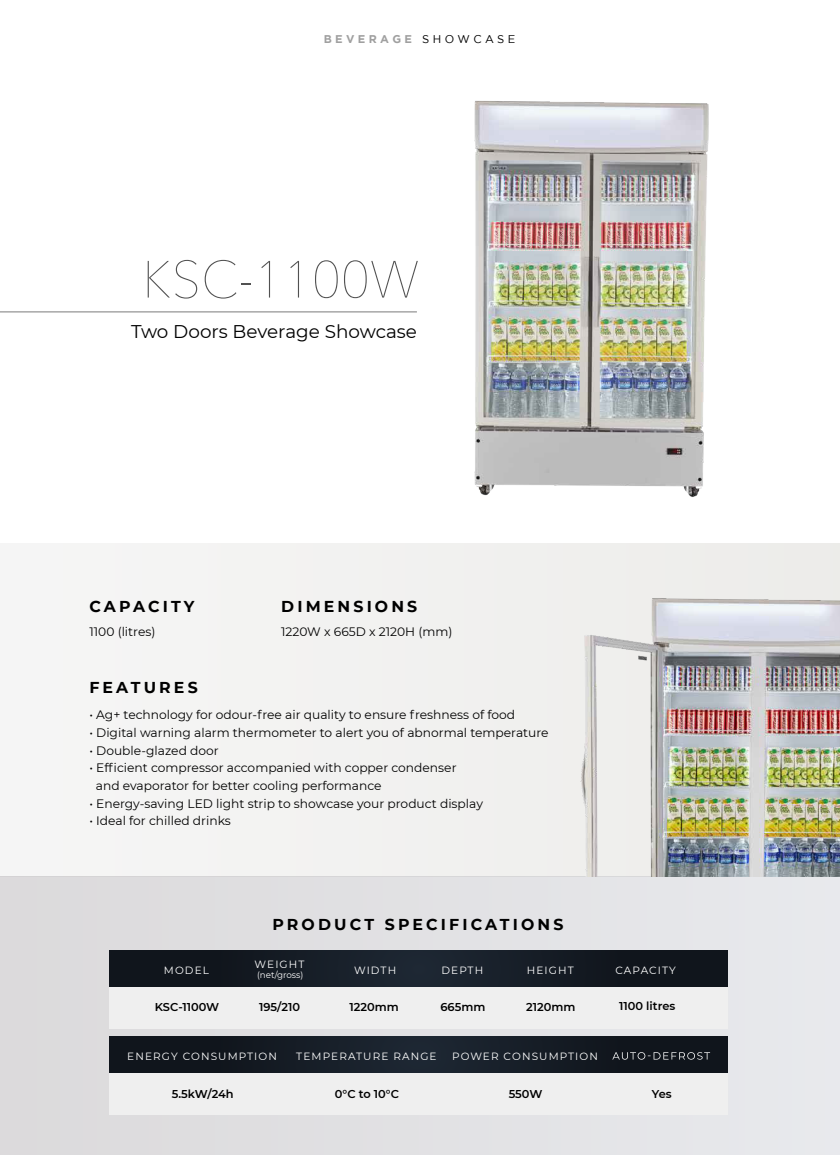
<style>
.page{position:relative;width:840px;height:1155px;background:#fff}
.page>*{position:absolute;margin:0;border:0;box-sizing:border-box;transform-origin:0 0}
.t1{font:200 51.71px "Avenir Next";color:#515151}
.t2{font:18.38px "Montserrat";color:#000}
.t3{font:700 15.75px "Montserrat";letter-spacing:.2em;color:#000}
.t4{font:12.25px/17.7px "Montserrat";color:#000}
.t5{font:600 11.38px "Montserrat";color:#000}
.t6{font:700 11.2px "Gotham";color:#a0a0a0}
.t7{font:10.5px "Montserrat";letter-spacing:.105em;color:#fff}
.t8{font:8.75px "Montserrat";color:#fff}
.s1{font-weight:400;color:#000}
</style>
<div class="page">
<img style="left:474px;top:100px;width:235px;height:397px">
<div style="left:0;top:544px;width:840px;height:333px;background:#f3f2f1"></div>
<hr style="left:0;top:311px;width:417px;height:1px;background:#7a7a7a">
<div style="left:0;top:877px;width:840px;height:278px;background:#e1e1e3"></div>
<div style="left:110px;top:1037px;width:618px;height:36px;background:linear-gradient(to bottom,#151b24,#151c24)"></div>
<div style="left:110px;top:1073px;width:618px;height:42px;background:#efefef"></div>
<div style="left:110px;top:987px;width:618px;height:42px;background:#efefef"></div>
<svg style="left:110px;top:951px;width:618px;height:36px;background:#141b23"></svg>
<svg style="left:612px;top:1052px;width:98px;height:8px"></svg>
<img style="left:565px;top:598px;width:275px;height:279px">
<p class="t6" style="left:324px;top:32px;width:193px">B E V E R A G E <span class="s1">S H O W C A S E</span></p>
<h1 class="t1" style="left:142px;top:236px;width:279px">KSC-1100W</h1>
<h2 class="t2" style="left:131px;top:319px;width:287px">Two Doors Beverage Showcase</h2>
<p class="t3" style="left:89px;top:595px;width:107px">CAPACITY</p>
<p class="t4" style="left:89px;top:622px;width:68px">1100 (litres)</p>
<p class="t3" style="left:89px;top:676px;width:110px">FEATURES</p>
<p class="t3" style="left:281px;top:595px;width:138px">DIMENSIONS</p>
<p class="t4" style="left:281px;top:622px;width:173px">1220W x 665D x 2120H (mm)</p>
<p class="t4" style="left:89px;top:706px;width:427px">• Ag+ technology for odour-free air quality to ensure freshness of food</p>
<p class="t4" style="left:89px;top:723px;width:461px">• Digital warning alarm thermometer to alert you of abnormal temperature</p>
<p class="t4" style="left:89px;top:741px;width:131px">• Double-glazed door</p>
<p class="t4" style="left:96px;top:759px;width:362px;text-indent:-6px">• Efficient compressor accompanied with copper condenser and evaporator for better cooling performance</p>
<p class="t4" style="left:89px;top:794px;width:395px">• Energy-saving LED light strip to showcase your product display</p>
<p class="t4" style="left:89px;top:812px;width:143px">• Ideal for chilled drinks</p>
<p class="t7" style="left:164px;top:963px;width:47px">MODEL</p>
<p class="t5" style="left:155px;top:999px;width:66px">KSC-1100W</p>
<p class="t3" style="left:272px;top:913px;width:293px">PRODUCT SPECIFICATIONS</p>
<p class="t7" style="left:255px;top:957px;width:51px">WEIGHT</p>
<p class="t5" style="left:259px;top:999px;width:42px">195/210</p>
<p class="t8" style="left:257px;top:969px;width:48px">(net/gross)</p>
<p class="t7" style="left:354px;top:963px;width:44px">WIDTH</p>
<p class="t5" style="left:350px;top:999px;width:51px">1220mm</p>
<p class="t7" style="left:441px;top:963px;width:43px">DEPTH</p>
<p class="t5" style="left:440px;top:999px;width:46px">665mm</p>
<p class="t7" style="left:527px;top:963px;width:48px">HEIGHT</p>
<p class="t5" style="left:526px;top:999px;width:51px">2120mm</p>
<p class="t7" style="left:615px;top:963px;width:62px">CAPACITY</p>
<p class="t5" style="left:619px;top:998px;width:58px">1100 litres</p>
<p class="t7" style="left:127px;top:1049px;width:151px">ENERGY CONSUMPTION</p>
<p class="t5" style="left:172px;top:1086px;width:63px">5.5kW/24h</p>
<p class="t7" style="left:296px;top:1049px;width:142px">TEMPERATURE RANGE</p>
<p class="t7" style="left:452px;top:1049px;width:147px">POWER CONSUMPTION</p>
<p class="t5" style="left:335px;top:1086px;width:66px">0°C to 10°C</p>
<p class="t5" style="left:509px;top:1086px;width:35px">550W</p>
<p class="t5" style="left:652px;top:1086px;width:21px">Yes</p>
</div>
